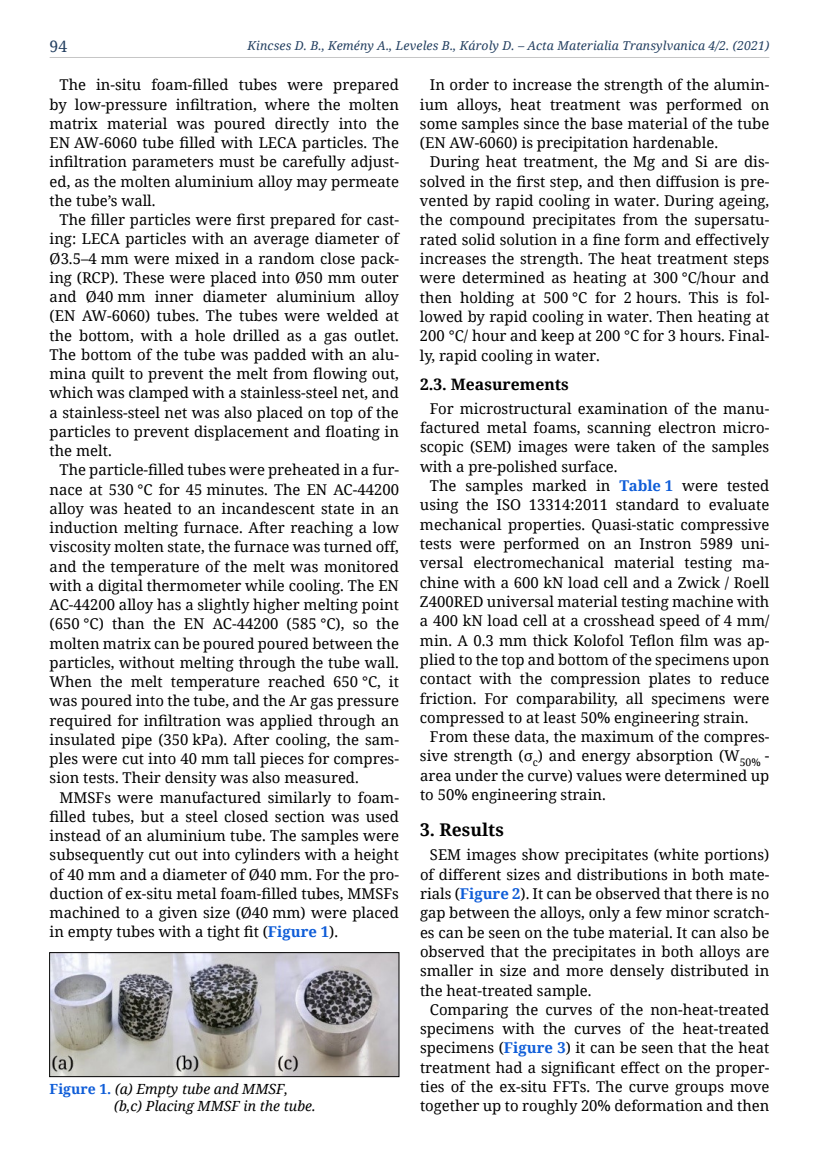
<style>
.page{position:relative;width:819px;height:1161px;background:#fff}
.page>*{position:absolute;margin:0;border:0;box-sizing:border-box;transform-origin:0 0}
.t1{font:700 17.5px "Noto Serif";color:#000}
.t2{font:700 15.75px "Noto Serif";color:#000}
.t3{font:15.75px "Noto Serif";color:#244061}
.t4{font:14.88px/19.2px "Noto Serif";color:#000;text-align:justify}
.t5{font:italic 14px/17.5px "Noto Serif";color:#000}
.t6{font:italic 12.25px "Noto Serif";letter-spacing:.01em;color:#244061}
.s1{font-weight:700;color:#0f5dd8}
.s2{font-weight:700;font-style:normal;color:#0f5dd8}
</style>
<div class="page">
<hr style="left:50px;top:57px;width:719px;height:1px;background:#c6c6c6">
<img style="left:52px;top:954px;width:345px;height:121px">
<div style="left:50px;top:952px;width:349px;height:125px;border:1px solid #000"></div>
<p class="t3" style="left:50px;top:35px;width:19px">94</p>
<p class="t6" style="left:247px;top:37px;width:523px">Kincses D. B., Kemény A., Leveles B., Károly D. – Acta Materialia Transylvanica 4/2. (2021)</p>
<p class="t4" style="left:50px;top:75px;width:351px;text-indent:10px">The in-situ foam-filled tubes were prepared by low-pressure infiltration, where the molten matrix material was poured directly into the EN AW‑6060 tube filled with LECA particles. The infiltration parameters must be carefully adjust&shy;ed, as the molten aluminium alloy may permeate the tube’s wall.</p>
<p class="t4" style="left:50px;top:209px;width:351px;text-indent:10px">The filler particles were first prepared for cast&shy;ing: LECA particles with an average diameter of Ø3.5–4 mm were mixed in a random close pack&shy;ing (RCP). These were placed into Ø50 mm outer and Ø40 mm inner diameter aluminium alloy (EN AW-6060) tubes. The tubes were welded at the bottom, with a hole drilled as a gas outlet.<br>The bottom of the tube was padded with an alu&shy;mina quilt to prevent the melt from flowing out, which was clamped with a stainless-steel net, and a stainless-steel net was also placed on top of the particles to prevent displacement and floating in the melt.</p>
<p class="t4" style="left:50px;top:460px;width:351px;text-indent:10px">The particle-filled tubes were preheated in a fur&shy;nace at 530 °C for 45 minutes. The EN AC-44200 alloy was heated to an incandescent state in an induction melting furnace. After reaching a low viscosity molten state, the furnace was turned off, and the temperature of the melt was monitored with a digital thermometer while cooling. The EN AC-44200 alloy has a slightly higher melting point (650 °C) than the EN AC-44200 (585 °C), so the molten matrix can be poured poured between the particles, without melting through the tube wall.<br>When the melt temperature reached 650 °C, it was poured into the tube, and the Ar gas pressure required for infiltration was applied through an insulated pipe (350 kPa). After cooling, the sam&shy;ples were cut into 40 mm tall pieces for compres&shy;sion tests. Their density was also measured.</p>
<p class="t4" style="left:50px;top:787px;width:351px;text-indent:10px">MMSFs were manufactured similarly to foam&shy;filled tubes, but a steel closed section was used instead of an aluminium tube. The samples were subsequently cut out into cylinders with a height of 40 mm and a diameter of Ø40 mm. For the pro&shy;duction of ex-situ metal foam-filled tubes, MMSFs machined to a given size (Ø40 mm) were placed in empty tubes with a tight fit (<span class="s1">Figure 1</span>).</p>
<p class="t4" style="left:420px;top:75px;width:351px;text-indent:10px">In order to increase the strength of the alumin&shy;ium alloys, heat treatment was performed on some samples since the base material of the tube (EN AW-6060) is precipitation hardenable.</p>
<p class="t4" style="left:420px;top:152px;width:351px;text-indent:10px">During heat treatment, the Mg and Si are dis&shy;solved in the first step, and then diffusion is pre&shy;vented by rapid cooling in water. During ageing, the compound precipitates from the supersatu&shy;rated solid solution in a fine form and effectively increases the strength. The heat treatment steps were determined as heating at 300 °C/hour and then holding at 500 °C for 2 hours. This is fol&shy;lowed by rapid cooling in water. Then heating at 200 °C/ hour and keep at 200 °C for 3 hours. Final&shy;ly, rapid cooling in water.</p>
<p class="t2" style="left:420px;top:373px;width:150px">2.3. Measurements</p>
<p class="t4" style="left:420px;top:398px;width:351px;text-indent:10px">For microstructural examination of the manu&shy;factured metal foams, scanning electron micro&shy;scopic (SEM) images were taken of the samples with a pre-polished surface.</p>
<p class="t4" style="left:420px;top:475px;width:351px;text-indent:10px">The samples marked in <span class="s1">Table 1</span> were tested using the ISO 13314:2011 standard to evaluate mechanical properties. Quasi-static compressive tests were performed on an Instron 5989 uni&shy;versal electromechanical material testing ma&shy;chine with a 600 kN load cell and a Zwick / Roell Z400RED universal material testing machine with a 400 kN load cell at a crosshead speed of 4 mm/ min. A 0.3 mm thick Kolofol Teflon film was ap&shy;plied to the top and bottom of the specimens upon contact with the compression plates to reduce friction. For comparability, all specimens were compressed to at least 50% engineering strain.</p>
<p class="t4" style="left:420px;top:726px;width:351px;text-indent:10px">From these data, the maximum of the compres&shy;sive strength (σ<sub>c</sub>) and energy absorption (W<sub>50%</sub> - area under the curve) values were determined up to 50% engineering strain.</p>
<p class="t1" style="left:420px;top:817px;width:85px">3. Results</p>
<p class="t4" style="left:420px;top:845px;width:351px;text-indent:10px">SEM images show precipitates (white portions) of different sizes and distributions in both mate&shy;rials (<span class="s1">Figure 2</span>). It can be observed that there is no gap between the alloys, only a few minor scratch&shy;es can be seen on the tube material. It can also be observed that the precipitates in both alloys are smaller in size and more densely distributed in the heat-treated sample.</p>
<p class="t4" style="left:420px;top:999px;width:351px;text-indent:10px">Comparing the curves of the non-heat-treated specimens with the curves of the heat-treated specimens (<span class="s1">Figure 3</span>) it can be seen that the heat treatment had a significant effect on the proper&shy;ties of the ex-situ FFTs. The curve groups move together up to roughly 20% deformation and then</p>
<p class="t5" style="left:114px;top:1079px;width:203px;text-indent:-64px"><span class="s2">Figure 1.</span> (a) Empty tube and MMSF, (b,c) Placing MMSF in the tube.</p>
</div>
